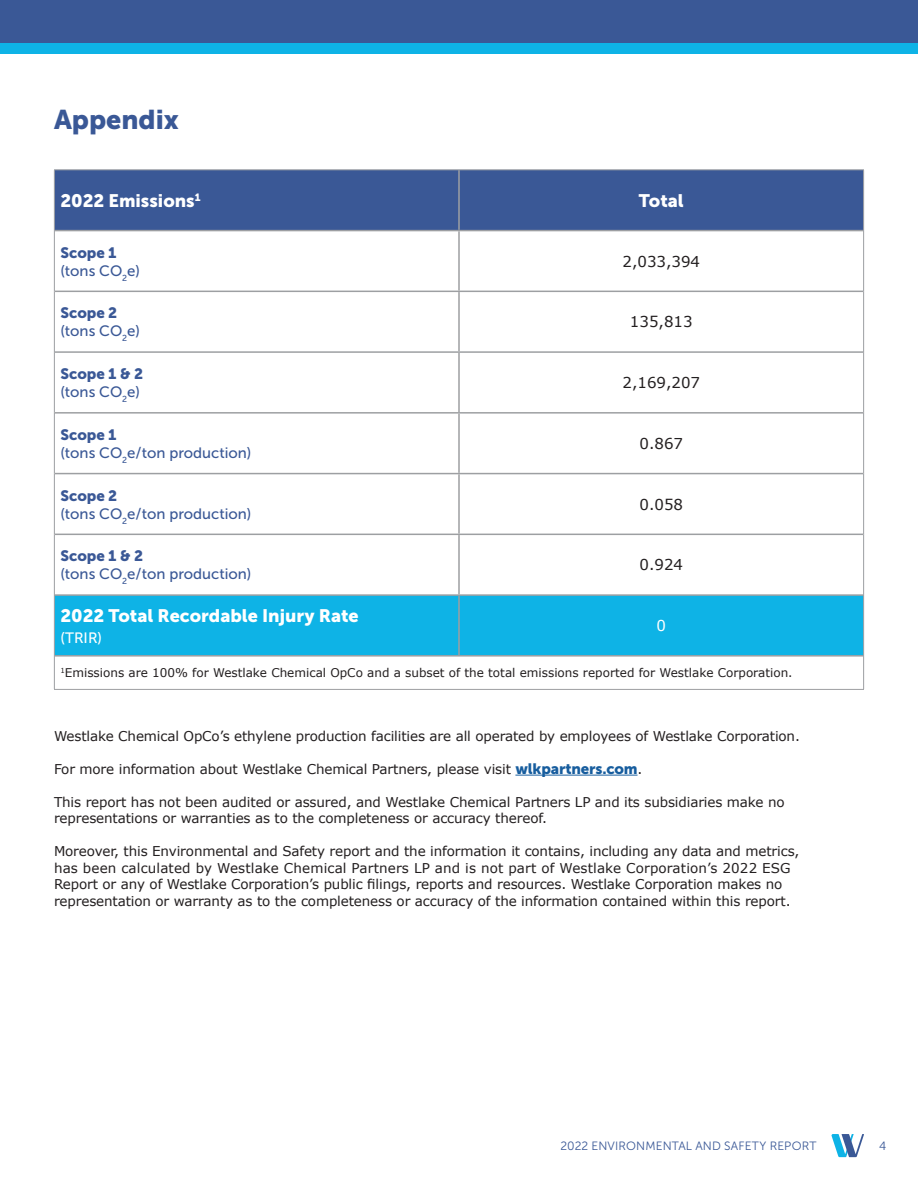
<style>
.page{position:relative;width:918px;height:1188px;background:#fff}
.page>*{position:absolute;margin:0;border:0;box-sizing:border-box;transform-origin:0 0}
.t1{font:27px "Museo Sans 900";color:#3a5896}
.t2{font:18px "Museo Sans 900";color:#fff}
.t3{font:15px/18px "Museo Sans 500";color:#3a5896}
.t4{font:15px "Verdana";color:#231f20}
.t5{font:15px "Museo Sans 500";color:#fff}
.t6{font:15px "Verdana";color:#fff}
.t7{font:13.5px/16.5px "Verdana";letter-spacing:-.01em;color:#231f20}
.t8{font:12px "Verdana";color:#231f20}
.t9{font:12px "Museo Sans 300";letter-spacing:.015em;color:#3a5896}
.s1{font-family:"Museo Sans 900"}
.s2{font-family:"Museo Sans 900";font-size:15px;color:#175d9e}
</style>
<div class="page">
<div style="left:55px;top:170px;width:808px;height:60px;background:#3a5896"></div>
<div style="left:55px;top:596px;width:808px;height:59px;background:#0eb3e6"></div>
<hr style="left:458px;top:170px;width:2px;height:60px;background:#9d9fa2">
<hr style="left:55px;top:230px;width:404px;height:1px;background:#9d9fa2">
<hr style="left:459px;top:230px;width:404px;height:1px;background:#9d9fa2">
<hr style="left:458px;top:231px;width:2px;height:60px;background:#9d9fa2">
<hr style="left:55px;top:291px;width:404px;height:1px;background:#9d9fa2">
<hr style="left:459px;top:291px;width:404px;height:1px;background:#9d9fa2">
<hr style="left:458px;top:292px;width:2px;height:59px;background:#9d9fa2">
<hr style="left:55px;top:351px;width:404px;height:2px;background:#9d9fa2">
<hr style="left:459px;top:351px;width:404px;height:2px;background:#9d9fa2">
<hr style="left:458px;top:353px;width:2px;height:59px;background:#9d9fa2">
<hr style="left:55px;top:412px;width:404px;height:2px;background:#9d9fa2">
<hr style="left:459px;top:412px;width:404px;height:2px;background:#9d9fa2">
<hr style="left:458px;top:414px;width:2px;height:59px;background:#9d9fa2">
<hr style="left:55px;top:473px;width:404px;height:1px;background:#9d9fa2">
<hr style="left:459px;top:473px;width:404px;height:1px;background:#9d9fa2">
<hr style="left:458px;top:474px;width:2px;height:60px;background:#9d9fa2">
<hr style="left:55px;top:534px;width:404px;height:1px;background:#9d9fa2">
<hr style="left:459px;top:534px;width:404px;height:1px;background:#9d9fa2">
<hr style="left:458px;top:535px;width:2px;height:59px;background:#9d9fa2">
<hr style="left:55px;top:594px;width:404px;height:2px;background:#9d9fa2">
<hr style="left:459px;top:594px;width:404px;height:2px;background:#9d9fa2">
<hr style="left:458px;top:596px;width:2px;height:59px;background:#9d9fa2">
<hr style="left:55px;top:655px;width:404px;height:2px;background:#9d9fa2">
<hr style="left:459px;top:655px;width:404px;height:2px;background:#9d9fa2">
<hr style="left:54px;top:169px;width:405px;height:1px;background:#9d9fa2">
<hr style="left:54px;top:170px;width:1px;height:61px;background:#9d9fa2">
<hr style="left:459px;top:169px;width:405px;height:1px;background:#9d9fa2">
<hr style="left:863px;top:170px;width:1px;height:61px;background:#9d9fa2">
<hr style="left:54px;top:231px;width:1px;height:60px;background:#9d9fa2">
<hr style="left:863px;top:231px;width:1px;height:60px;background:#9d9fa2">
<hr style="left:54px;top:291px;width:1px;height:61px;background:#9d9fa2">
<hr style="left:863px;top:291px;width:1px;height:61px;background:#9d9fa2">
<hr style="left:54px;top:352px;width:1px;height:61px;background:#9d9fa2">
<hr style="left:863px;top:352px;width:1px;height:61px;background:#9d9fa2">
<hr style="left:54px;top:413px;width:1px;height:61px;background:#9d9fa2">
<hr style="left:863px;top:413px;width:1px;height:61px;background:#9d9fa2">
<hr style="left:54px;top:474px;width:1px;height:60px;background:#9d9fa2">
<hr style="left:863px;top:474px;width:1px;height:60px;background:#9d9fa2">
<hr style="left:54px;top:534px;width:1px;height:61px;background:#9d9fa2">
<hr style="left:863px;top:534px;width:1px;height:61px;background:#9d9fa2">
<hr style="left:54px;top:595px;width:1px;height:61px;background:#9d9fa2">
<hr style="left:863px;top:595px;width:1px;height:61px;background:#9d9fa2">
<hr style="left:54px;top:656px;width:1px;height:33px;background:#9d9fa2">
<hr style="left:863px;top:656px;width:1px;height:33px;background:#9d9fa2">
<hr style="left:54px;top:689px;width:405px;height:1px;background:#9d9fa2">
<hr style="left:459px;top:689px;width:405px;height:1px;background:#9d9fa2">
<hr style="left:515px;top:775px;width:123px;height:1px;background:#175d9e">
<div style="left:0;top:0;width:918px;height:44px;background:#3a5896"></div>
<div style="left:0;top:44px;width:918px;height:10px;background:#0eb3e6"></div>
<svg style="left:831px;top:1134px;width:33px;height:23px"></svg>
<p class="t1" style="left:54px;top:104px;width:127px">Appendix</p>
<p class="t2" style="left:60px;top:190px;width:142px">2022 Emissions<sup>1</sup></p>
<p class="t2" style="left:639px;top:190px;width:46px">Total</p>
<p class="t3" style="left:60px;top:243px;width:81px"><span class="s1">Scope 1 </span>(tons CO<sub>2</sub>e)</p>
<p class="t4" style="left:622px;top:251px;width:79px">2,033,394</p>
<p class="t3" style="left:60px;top:304px;width:81px"><span class="s1">Scope 2 </span>(tons CO<sub>2</sub>e)</p>
<p class="t4" style="left:630px;top:312px;width:64px">135,813</p>
<p class="t3" style="left:60px;top:365px;width:84px"><span class="s1">Scope 1 &amp; 2 </span>(tons CO<sub>2</sub>e)</p>
<p class="t4" style="left:622px;top:372px;width:79px">2,169,207</p>
<p class="t3" style="left:60px;top:426px;width:193px"><span class="s1">Scope 1<br></span>(tons CO<sub>2</sub>e/ton production)</p>
<p class="t4" style="left:640px;top:433px;width:45px">0.867</p>
<p class="t3" style="left:60px;top:486px;width:193px"><span class="s1">Scope 2<br></span>(tons CO<sub>2</sub>e/ton production)</p>
<p class="t4" style="left:640px;top:494px;width:45px">0.058</p>
<p class="t3" style="left:60px;top:547px;width:193px"><span class="s1">Scope 1 &amp; 2<br></span>(tons CO<sub>2</sub>e/ton production)</p>
<p class="t4" style="left:640px;top:555px;width:45px">0.924</p>
<p class="t2" style="left:60px;top:605px;width:300px">2022 Total Recordable Injury Rate</p>
<p class="t5" style="left:60px;top:629px;width:43px">(TRIR)</p>
<p class="t6" style="left:657px;top:615px;width:11px">0</p>
<p class="t8" style="left:60px;top:665px;width:734px"><sup>1</sup>Emissions are 100% for Westlake Chemical OpCo and a subset of the total emissions reported for Westlake Corporation.</p>
<p class="t7" style="left:54px;top:727px;width:747px">Westlake Chemical OpCo’s ethylene production facilities are all operated by employees of Westlake Corporation.</p>
<p class="t7" style="left:54px;top:760px;width:590px">For more information about Westlake Chemical Partners, please visit <span class="s2">wlkpartners.com</span>.</p>
<p class="t7" style="left:54px;top:793px;width:732px">This report has not been audited or assured, and Westlake Chemical Partners LP and its subsidiaries make no representations or warranties as to the completeness or accuracy thereof.</p>
<p class="t7" style="left:54px;top:843px;width:747px">Moreover, this Environmental and Safety report and the information it contains, including any data and metrics, has been calculated by Westlake Chemical Partners LP and is not part of Westlake Corporation’s 2022 ESG Report or any of Westlake Corporation’s public filings, reports and resources. Westlake Corporation makes no representation or warranty as to the completeness or accuracy of the information contained within this report.</p>
<p class="t9" style="left:560px;top:1139px;width:258px">2022 ENVIRONMENTAL AND SAFETY REPORT</p>
<p class="t9" style="left:879px;top:1139px;width:9px">4</p>
</div>
